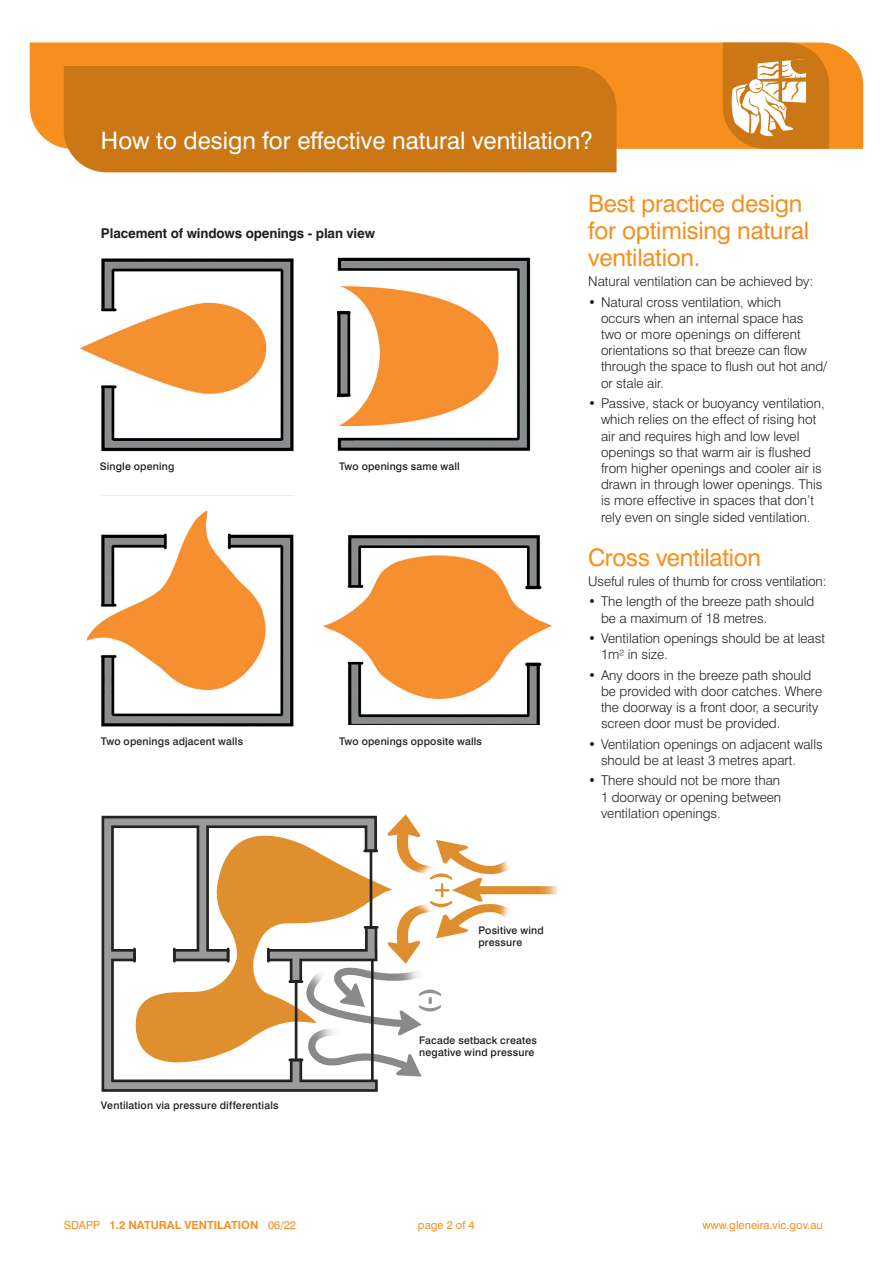
<style>
.page{position:relative;width:893px;height:1263px;background:#fff}
.page>*{position:absolute;margin:0;border:0;box-sizing:border-box;transform-origin:0 0}
.body_text{font:24px/27px "Swiss 721 Roman";letter-spacing:-.01em;color:#f68f1e}
.t1{font:24px "Swiss 721 Roman";color:#fff}
.sub_heading{font:24px "Swiss 721 Roman";letter-spacing:-.01em;color:#f68f1e}
.body_text-2{font:300 13.5px/16.2px "Swiss 721";color:#231f20}
.sub_heading-2{font:700 13.5px "Swiss 721";letter-spacing:-.01em;color:#231f20}
.t2{font:700 11.25px "Swiss 721";color:#f68f1e}
.t3{font:11.25px "Swiss 721 Roman";color:#f68f1e}
.body_text-3{font:500 10.5px/12px "Swiss 721";letter-spacing:.02em;color:#231f20}
.s1{font-family:"Swiss 721 Roman";font-weight:400}
</style>
<div class="page">
<img style="left:270px;top:814px;width:286px;height:263px">
<svg style="left:378px;top:835px;width:14px;height:227px"></svg>
<svg style="left:102px;top:816px;width:276px;height:276px"></svg>
<hr style="left:295px;top:982px;width:2px;height:77px;background:#222221">
<hr style="left:371px;top:960px;width:3px;height:120px;background:#222221">
<hr style="left:370px;top:851px;width:2px;height:76px;background:#222221">
<svg style="left:173px;top:949px;width:3px;height:12px"></svg>
<svg style="left:227px;top:949px;width:2px;height:12px"></svg>
<svg style="left:133px;top:949px;width:3px;height:12px"></svg>
<svg style="left:267px;top:926px;width:110px;height:57px"></svg>
<svg style="left:365px;top:849px;width:12px;height:3px"></svg>
<svg style="left:290px;top:1058px;width:12px;height:3px"></svg>
<img style="left:80px;top:258px;width:214px;height:194px">
<img style="left:338px;top:257px;width:193px;height:194px">
<img style="left:88px;top:510px;width:206px;height:217px">
<img style="left:323px;top:535px;width:229px;height:190px">
<div style="left:30px;top:43px;width:833px;height:106px;background:#f68f1e"></div>
<div style="left:64px;top:66px;width:553px;height:106px;background:#cb7716"></div>
<svg style="left:723px;top:43px;width:106px;height:106px"></svg>
<p class="t1" style="left:101px;top:126px;width:493px">How to design for effective natural ventilation?</p>
<p class="sub_heading-2" style="left:101px;top:225px;width:276px">Placement of windows openings - plan view</p>
<p class="body_text-3" style="left:100px;top:460px;width:76px">Single opening</p>
<p class="body_text-3" style="left:339px;top:460px;width:122px">Two openings same wall</p>
<p class="body_text-3" style="left:101px;top:735px;width:144px">Two openings adjacent walls</p>
<p class="body_text-3" style="left:339px;top:735px;width:145px">Two openings opposite walls</p>
<p class="body_text-3" style="left:478px;top:924px;width:67px">Positive wind pressure</p>
<p class="body_text-3" style="left:101px;top:1099px;width:179px">Ventilation via pressure differentials</p>
<p class="body_text-3" style="left:419px;top:1034px;width:119px">Facade setback creates negative wind pressure</p>
<p class="body_text" style="left:588px;top:189px;width:222px">Best practice design for optimising natural ventilation.</p>
<p class="body_text-2" style="left:588px;top:273px;width:227px">Natural ventilation can be achieved by:</p>
<p class="body_text-2" style="left:601px;top:294px;width:228px;text-indent:-13px">• Natural cross ventilation, which<br>occurs when an internal space has two or more openings on different orientations so that breeze can flow through the space to flush out hot and/ or stale air.</p>
<p class="body_text-2" style="left:601px;top:395px;width:225px;text-indent:-13px">• Passive, stack or buoyancy ventilation, which relies on the effect of rising hot air and requires high and low level openings so that warm air is flushed from higher openings and cooler air is drawn in through lower openings. This is more effective in spaces that don’t rely even on single sided ventilation.</p>
<p class="sub_heading" style="left:588px;top:542px;width:174px">Cross ventilation</p>
<p class="body_text-2" style="left:588px;top:573px;width:240px">Useful rules of thumb for cross ventilation:</p>
<p class="body_text-2" style="left:601px;top:593px;width:215px;text-indent:-13px">• The length of the breeze path should be a maximum of 18 metres.</p>
<p class="body_text-2" style="left:601px;top:630px;width:226px;text-indent:-13px">• Ventilation openings should be at least<br>1m² in size.</p>
<p class="body_text-2" style="left:601px;top:667px;width:223px;text-indent:-13px">• Any doors in the breeze path should be provided with door catches. Where the doorway is a front door, a security screen door must be provided.</p>
<p class="body_text-2" style="left:601px;top:736px;width:223px;text-indent:-13px">• Ventilation openings on adjacent walls should be at least 3 metres apart.</p>
<p class="body_text-2" style="left:601px;top:772px;width:182px;text-align:justify;text-indent:-13px">• There should not be more than 1 doorway or opening between ventilation openings.</p>
<p class="t2" style="left:64px;top:1218px;width:234px"><span class="s1">SDAPP</span> 1.2 NATURAL VENTILATION <span class="s1">06/22</span></p>
<p class="t3" style="left:418px;top:1218px;width:58px">page 2 of 4</p>
<p class="t3" style="left:702px;top:1218px;width:122px">www.gleneira.vic.gov.au</p>
</div>
